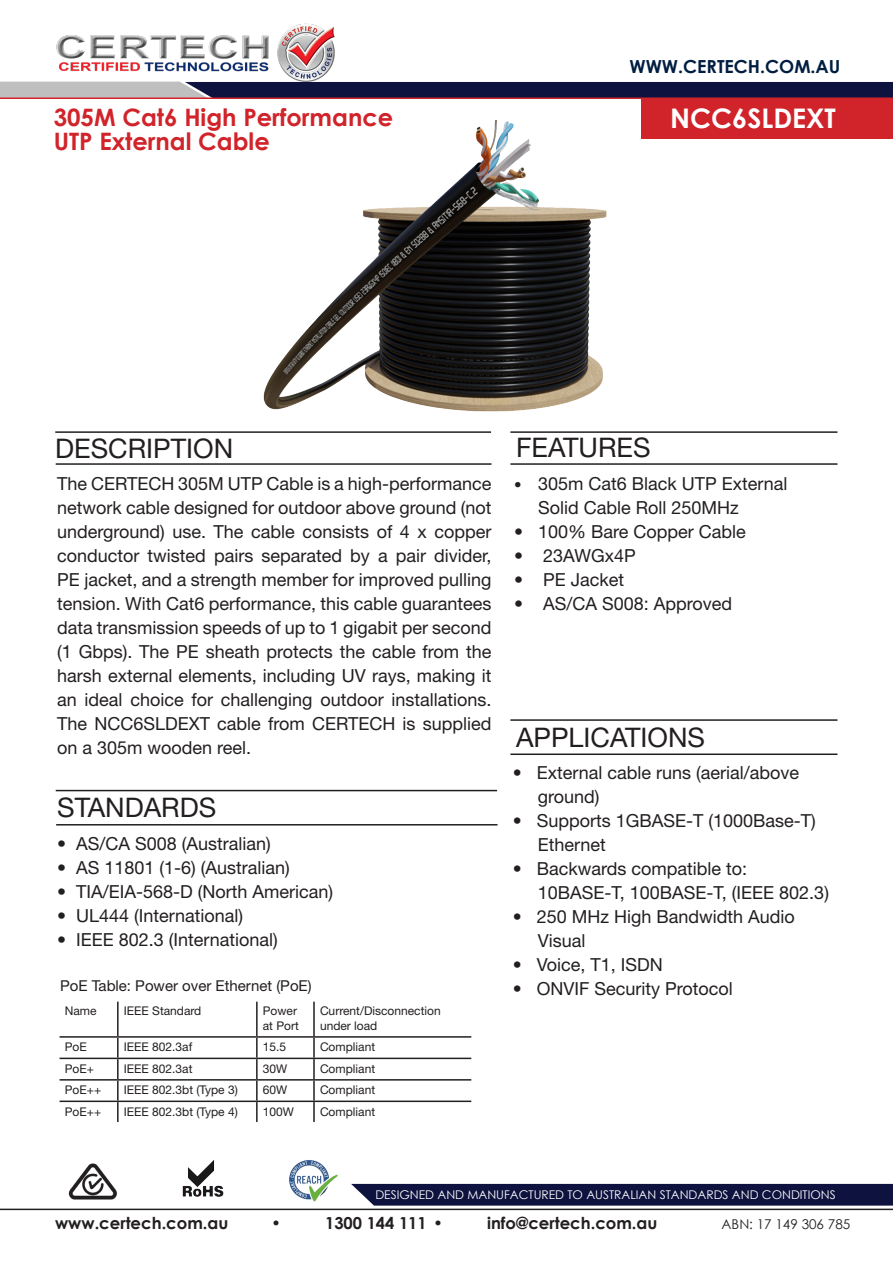
<style>
.page{position:relative;width:893px;height:1263px;background:#fff}
.page>*{position:absolute;margin:0;border:0;box-sizing:border-box;transform-origin:0 0}
.t1{font:27px "Helvetica Neue LT Std";color:#231f20}
.t2{font:700 27px "Century Gothic";color:#fff}
.t3{font:700 24px "Century Gothic";color:#d1232a}
.t4{font:18px/24px "Helvetica Neue LT Std";color:#231f20}
.t5{font:700 18px "Century Gothic";color:#001e41}
.t6{font:700 16.5px "Century Gothic";color:#231f20}
.t7{font:16.5px "Century Gothic";color:#231f20}
.t8{font:15px "Helvetica Neue LT Std";color:#231f20}
.t9{font:13.5px "Century Gothic";color:#231f20}
.t10{font:12px/14.4px "Helvetica Neue LT Std";color:#231f20}
.t11{font:12px "Century Gothic";color:#fff}
.s1{font-size:15px}
.s2{font-weight:400}
</style>
<div class="page">
<svg style="left:0;top:82px;width:893px;height:15px;background:#303457"></svg>
<img style="left:51px;top:23px;width:302px;height:63px">
<hr style="left:0;top:1208px;width:893px;height:2px;background:#231f20">
<div style="left:351px;top:1184px;width:542px;height:21px;background:#0d123e"></div>
<img style="left:68px;top:1163px;width:49px;height:37px">
<img style="left:182px;top:1160px;width:42px;height:37px">
<img style="left:289px;top:1160px;width:49px;height:42px">
<hr style="left:0;top:97px;width:893px;height:2px;background:#d1232a">
<div style="left:641px;top:98px;width:252px;height:41px;background:#d1232a"></div>
<hr style="left:55px;top:431px;width:436px;height:2px;background:#231f20">
<hr style="left:56px;top:463px;width:435px;height:2px;background:#231f20">
<hr style="left:510px;top:431px;width:327px;height:2px;background:#231f20">
<hr style="left:510px;top:463px;width:327px;height:2px;background:#231f20">
<hr style="left:510px;top:719px;width:327px;height:2px;background:#231f20">
<hr style="left:510px;top:753px;width:327px;height:2px;background:#231f20">
<hr style="left:56px;top:790px;width:441px;height:1px;background:#231f20">
<hr style="left:56px;top:824px;width:442px;height:1px;background:#231f20">
<img style="left:263px;top:120px;width:344px;height:292px">
<hr style="left:117px;top:1002px;width:2px;height:34px;background:#231f20">
<hr style="left:256px;top:1002px;width:2px;height:34px;background:#231f20">
<hr style="left:313px;top:1002px;width:2px;height:34px;background:#231f20">
<hr style="left:60px;top:1036px;width:58px;height:2px;background:#231f20">
<hr style="left:118px;top:1036px;width:139px;height:2px;background:#231f20">
<hr style="left:117px;top:1038px;width:2px;height:20px;background:#231f20">
<hr style="left:257px;top:1036px;width:57px;height:2px;background:#231f20">
<hr style="left:256px;top:1038px;width:2px;height:20px;background:#231f20">
<hr style="left:314px;top:1036px;width:157px;height:2px;background:#231f20">
<hr style="left:313px;top:1038px;width:2px;height:20px;background:#231f20">
<hr style="left:60px;top:1058px;width:58px;height:1px;background:#231f20">
<hr style="left:118px;top:1058px;width:139px;height:1px;background:#231f20">
<hr style="left:117px;top:1059px;width:2px;height:20px;background:#231f20">
<hr style="left:257px;top:1058px;width:57px;height:1px;background:#231f20">
<hr style="left:256px;top:1059px;width:2px;height:20px;background:#231f20">
<hr style="left:314px;top:1058px;width:157px;height:1px;background:#231f20">
<hr style="left:313px;top:1059px;width:2px;height:20px;background:#231f20">
<hr style="left:60px;top:1079px;width:58px;height:1px;background:#231f20">
<hr style="left:118px;top:1079px;width:139px;height:1px;background:#231f20">
<hr style="left:117px;top:1080px;width:2px;height:20px;background:#231f20">
<hr style="left:257px;top:1079px;width:57px;height:1px;background:#231f20">
<hr style="left:256px;top:1080px;width:2px;height:20px;background:#231f20">
<hr style="left:314px;top:1079px;width:157px;height:1px;background:#231f20">
<hr style="left:313px;top:1080px;width:2px;height:20px;background:#231f20">
<hr style="left:60px;top:1100px;width:58px;height:2px;background:#231f20">
<hr style="left:118px;top:1100px;width:139px;height:2px;background:#231f20">
<hr style="left:117px;top:1102px;width:2px;height:20px;background:#231f20">
<hr style="left:257px;top:1100px;width:57px;height:2px;background:#231f20">
<hr style="left:256px;top:1102px;width:2px;height:20px;background:#231f20">
<hr style="left:314px;top:1100px;width:157px;height:2px;background:#231f20">
<hr style="left:313px;top:1102px;width:2px;height:20px;background:#231f20">
<p class="t3" style="left:54px;top:99px;width:341px">305M Cat6 High Performance</p>
<p class="t3" style="left:54px;top:123px;width:217px">UTP External Cable</p>
<p class="t5" style="left:629px;top:53px;width:212px">WWW.CERTECH.COM.AU</p>
<p class="t2" style="left:670px;top:98px;width:167px">NCC6SLDEXT</p>
<p class="t1" style="left:55px;top:432px;width:179px">DESCRIPTION</p>
<p class="t4" style="left:57px;top:471px;width:436px;text-align:justify">The CERTECH 305M UTP Cable is a high-performance network cable designed for outdoor above ground (not underground) use. The cable consists of 4 x copper conductor twisted pairs separated by a pair divider, PE jacket, and a strength member for improved pulling tension. With Cat6 performance, this cable guarantees data transmission speeds of up to 1 gigabit per second (1 Gbps). The PE sheath protects the cable from the harsh external elements, including UV rays, making it an ideal choice for challenging outdoor installations.<br>The NCC6SLDEXT cable from CERTECH is supplied on a 305m wooden reel.</p>
<p class="t1" style="left:57px;top:792px;width:161px">STANDARDS</p>
<p class="t4" style="left:57px;top:831px;width:215px">• AS/CA S008 (Australian)</p>
<p class="t4" style="left:57px;top:855px;width:234px">• AS 11801 (1-6) (Australian)</p>
<p class="t4" style="left:57px;top:879px;width:278px">• TIA/EIA-568-D (North American)</p>
<p class="t4" style="left:57px;top:903px;width:188px">• UL444 (International)</p>
<p class="t4" style="left:57px;top:927px;width:222px">• IEEE 802.3 (International)</p>
<p class="t8" style="left:60px;top:977px;width:253px">PoE Table: Power over Ethernet (PoE)</p>
<p class="t10" style="left:65px;top:1004px;width:33px">Name</p>
<p class="t10" style="left:124px;top:1004px;width:79px">IEEE Standard</p>
<p class="t10" style="left:263px;top:1004px;width:37px">Power at Port</p>
<p class="t10" style="left:320px;top:1004px;width:122px">Current/Disconnection</p>
<p class="t10" style="left:320px;top:1018px;width:59px">under load</p>
<p class="t10" style="left:65px;top:1040px;width:23px">PoE</p>
<p class="t10" style="left:124px;top:1040px;width:70px">IEEE 802.3af</p>
<p class="t10" style="left:263px;top:1040px;width:25px">15.5</p>
<p class="t10" style="left:320px;top:1040px;width:57px">Compliant</p>
<p class="t10" style="left:65px;top:1061px;width:31px">PoE+</p>
<p class="t10" style="left:124px;top:1061px;width:70px">IEEE 802.3at</p>
<p class="t10" style="left:263px;top:1061px;width:26px">30W</p>
<p class="t10" style="left:320px;top:1061px;width:57px">Compliant</p>
<p class="t10" style="left:65px;top:1083px;width:38px">PoE++</p>
<p class="t10" style="left:124px;top:1083px;width:116px">IEEE 802.3bt (Type 3)</p>
<p class="t10" style="left:263px;top:1083px;width:26px">60W</p>
<p class="t10" style="left:320px;top:1083px;width:57px">Compliant</p>
<p class="t10" style="left:65px;top:1104px;width:38px">PoE++</p>
<p class="t10" style="left:124px;top:1104px;width:116px">IEEE 802.3bt (Type 4)</p>
<p class="t10" style="left:263px;top:1104px;width:33px">100W</p>
<p class="t10" style="left:320px;top:1104px;width:57px">Compliant</p>
<p class="t1" style="left:516px;top:432px;width:136px">FEATURES</p>
<p class="t4" style="left:538px;top:471px;width:251px;text-indent:-24px"><span class="s1">•</span> 305m Cat6 Black UTP External<br>Solid Cable Roll 250MHz</p>
<p class="t4" style="left:514px;top:519px;width:233px">• 100% Bare Copper Cable</p>
<p class="t4" style="left:514px;top:543px;width:123px">• 23AWGx4P</p>
<p class="t4" style="left:514px;top:567px;width:112px">• PE Jacket</p>
<p class="t4" style="left:514px;top:591px;width:220px">• AS/CA S008: Approved</p>
<p class="t1" style="left:516px;top:721px;width:190px">APPLICATIONS</p>
<p class="t4" style="left:513px;top:760px;width:288px">• External cable runs (aerial/above</p>
<p class="t4" style="left:538px;top:784px;width:63px">ground)</p>
<p class="t4" style="left:513px;top:808px;width:305px">• Supports 1GBASE-T (1000Base-T)</p>
<p class="t4" style="left:538px;top:832px;width:70px">Ethernet</p>
<p class="t4" style="left:513px;top:856px;width:236px">• Backwards compatible to:</p>
<p class="t4" style="left:538px;top:880px;width:293px">10BASE-T, 100BASE-T, (IEEE 802.3)</p>
<p class="t4" style="left:513px;top:904px;width:284px">• 250 MHz High Bandwidth Audio</p>
<p class="t4" style="left:538px;top:928px;width:49px">Visual</p>
<p class="t4" style="left:513px;top:952px;width:152px">• Voice, T1, ISDN</p>
<p class="t4" style="left:513px;top:976px;width:222px">• ONVIF Security Protocol</p>
<p class="t11" style="left:375px;top:1186px;width:462px">DESIGNED AND MANUFACTURED TO AUSTRALIAN STANDARDS AND CONDITIONS</p>
<p class="t6" style="left:55px;top:1210px;width:175px">www.certech.com.au</p>
<p class="t7" style="left:271px;top:1211px;width:11px">•</p>
<p class="t6" style="left:325px;top:1210px;width:119px">1300 144 111 <span class="s2">•</span></p>
<p class="t6" style="left:487px;top:1210px;width:172px">info@certech.com.au</p>
<p class="t9" style="left:722px;top:1214px;width:130px">ABN: 17 149 306 785</p>
</div>
